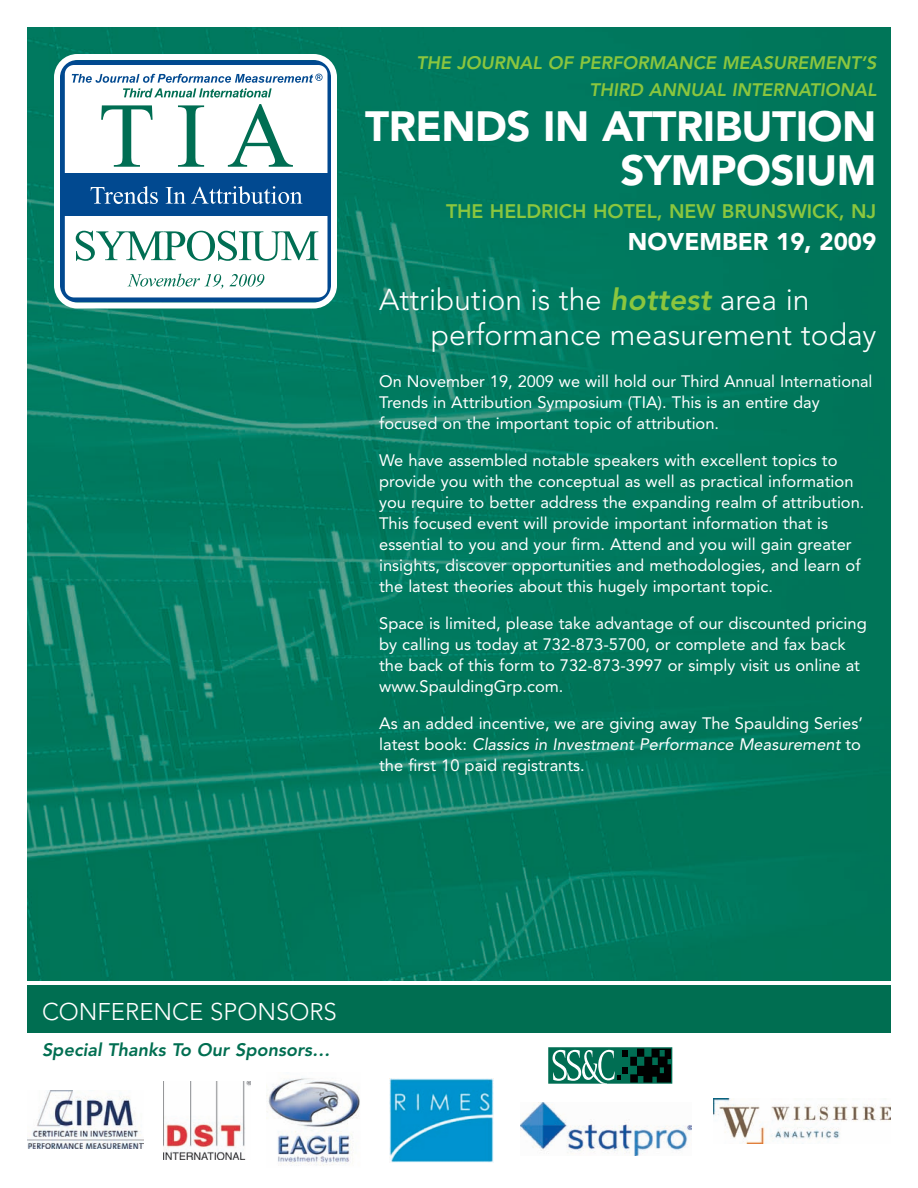
<style>
.page{position:relative;width:918px;height:1188px;background:#fff}
.page>*{position:absolute;margin:0;border:0;box-sizing:border-box;transform-origin:0 0}
.t1{font:900 42px/44.4px "Avenir";letter-spacing:-.01em;color:#fff;text-align:right}
.t2{font:300 30px/34.8px "Avenir";color:#fff}
.t3{font:300 24px "Avenir";color:#fff}
.t4{font:900 24px "Avenir";color:#fff}
.t5{font:800 19.5px "Avenir";color:#8bc63e}
.t6{font:italic 800 18px/27.5px "Avenir";color:#8bc63e;text-align:right}
.t7{font:italic 800 18px "Avenir";color:#006e51}
.t8{font:16.5px/21px "Avenir";color:#fff}
.s1{font-weight:800;font-style:italic;color:#8bc63e}
.s2{font-style:italic}
</style>
<div class="page">
<img style="left:27px;top:27px;width:864px;height:954px">
<img style="left:714px;top:1099px;width:177px;height:45px">
<img style="left:164px;top:1081px;width:86px;height:78px">
<img style="left:267px;top:1078px;width:93px;height:88px">
<svg style="left:548px;top:1047px;width:124px;height:37px"></svg>
<svg style="left:54px;top:54px;width:283px;height:255px"></svg>
<img style="left:27px;top:1091px;width:117px;height:57px">
<img style="left:521px;top:1102px;width:170px;height:54px">
<img style="left:390px;top:1078px;width:103px;height:84px">
<div style="left:27px;top:986px;width:864px;height:47px;background:#006e51"></div>
<p class="t6" style="left:416px;top:50px;width:462px">THE JOURNAL OF PERFORMANCE MEASUREMENT’S<br>THIRD ANNUAL INTERNATIONAL</p>
<h1 class="t1" style="left:365px;top:107px;width:513px">TRENDS IN ATTRIBUTION<br>SYMPOSIUM</h1>
<p class="t5" style="left:446px;top:203px;width:432px">THE HELDRICH HOTEL, NEW BRUNSWICK, NJ</p>
<h3 class="t4" style="left:628px;top:231px;width:250px">NOVEMBER 19, 2009</h3>
<h2 class="t2" style="left:431px;top:285px;width:447px;text-indent:-52px">Attribution is the <span class="s1">hottest</span> area in performance measurement today</h2>
<p class="t8" style="left:379px;top:372px;width:495px">On November 19, 2009 we will hold our Third Annual International<br>Trends in Attribution Symposium (TIA). This is an entire day focused on the important topic of attribution.</p>
<p class="t8" style="left:379px;top:451px;width:487px">We have assembled notable speakers with excellent topics to provide you with the conceptual as well as practical information you require to better address the expanding realm of attribution.<br>This focused event will provide important information that is essential to you and your firm. Attend and you will gain greater insights, discover opportunities and methodologies, and learn of the latest theories about this hugely important topic.</p>
<p class="t8" style="left:379px;top:614px;width:489px">Space is limited, please take advantage of our discounted pricing by calling us today at 732-873-5700, or complete and fax back the back of this form to 732-873-3997 or simply visit us online at www.SpauldingGrp.com.</p>
<p class="t8" style="left:379px;top:714px;width:485px">As an added incentive, we are giving away The Spaulding Series’ latest book: <span class="s2">Classics in Investment Performance Measurement</span> to the first 10 paid registrants.</p>
<h3 class="t3" style="left:42px;top:1001px;width:296px">CONFERENCE SPONSORS</h3>
<p class="t7" style="left:42px;top:1042px;width:290px">Special Thanks To Our Sponsors…</p>
</div>
